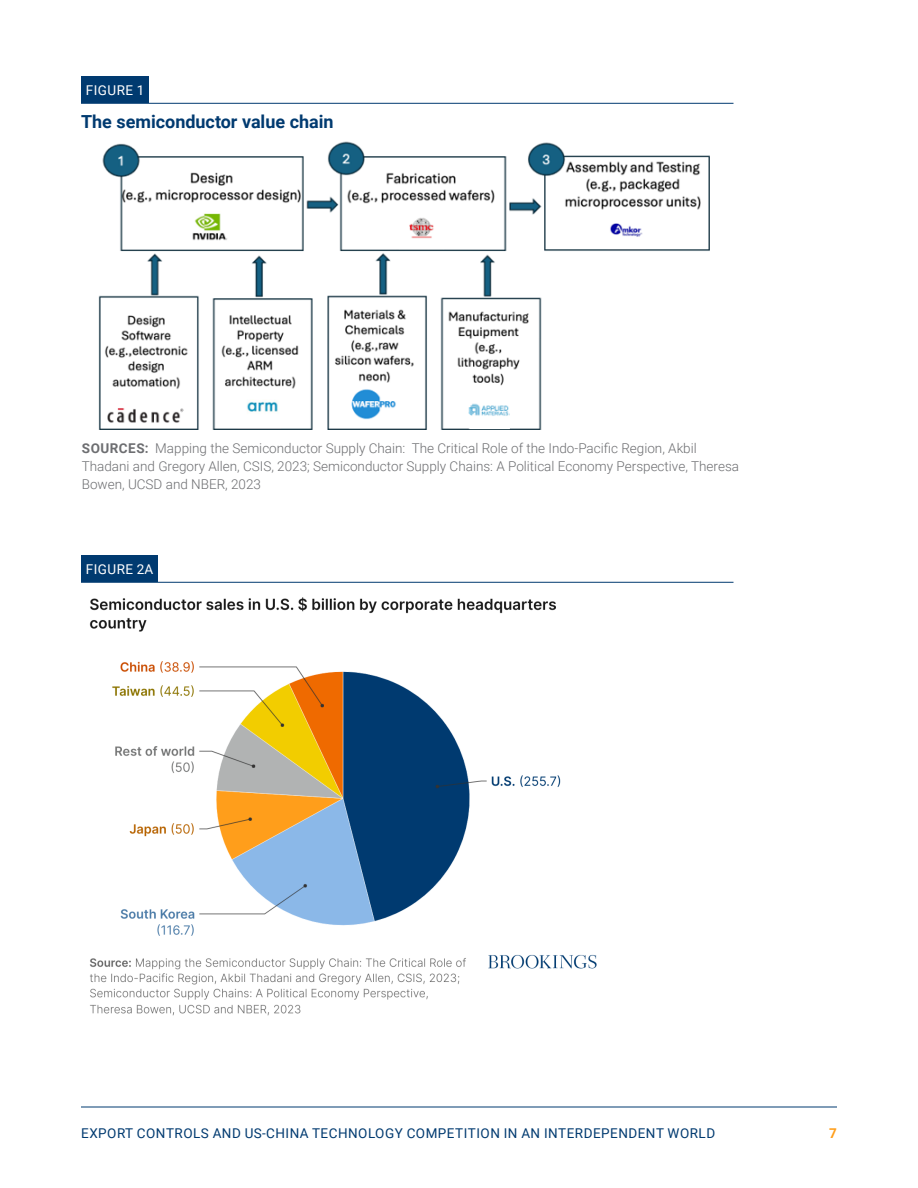
<style>
.page{position:relative;width:918px;height:1188px;background:#fff}
.page>*{position:absolute;margin:0;border:0;box-sizing:border-box;transform-origin:0 0}
.t1{font:700 18px "Roboto";color:#003a70}
.t2{font:300 13.5px/18px "Roboto";color:#6d6e71}
.t3{font:13.5px "Roboto";letter-spacing:.035em;color:#003a70}
.t4{font:13.5px "Roboto";letter-spacing:.035em;color:#fff}
.t5{font:700 13.5px "Roboto";color:#ff9e1a}
.s1{font-weight:700}
</style>
<div class="page">
<hr style="left:81px;top:1107px;width:756px;height:1px;background:#003a70">
<img style="left:98px;top:141px;width:612px;height:289px">
<div style="left:81px;top:76px;width:68px;height:27px;background:#003a70"></div>
<hr style="left:81px;top:103px;width:653px;height:1px;background:#003a70">
<div style="left:81px;top:555px;width:77px;height:27px;background:#003a70"></div>
<hr style="left:81px;top:582px;width:653px;height:1px;background:#003a70">
<img style="left:89px;top:597px;width:508px;height:419px">
<p class="t4" style="left:86px;top:81px;width:60px">FIGURE 1</p>
<h1 class="t1" style="left:81px;top:109px;width:254px">The semiconductor value chain</h1>
<p class="t2" style="left:82px;top:439px;width:659px"><span class="s1">SOURCES:</span> Mapping the Semiconductor Supply Chain: The Critical Role of the Indo-Pacific Region, Akbil<br>Thadani and Gregory Allen, CSIS, 2023; Semiconductor Supply Chains: A Political Economy Perspective, Theresa<br>Bowen, UCSD and NBER, 2023</p>
<p class="t4" style="left:86px;top:560px;width:69px">FIGURE 2A</p>
<p class="t3" style="left:81px;top:1124px;width:636px">EXPORT CONTROLS AND US-CHINA TECHNOLOGY COMPETITION IN AN INTERDEPENDENT WORLD</p>
<p class="t5" style="left:829px;top:1124px;width:9px">7</p>
</div>
